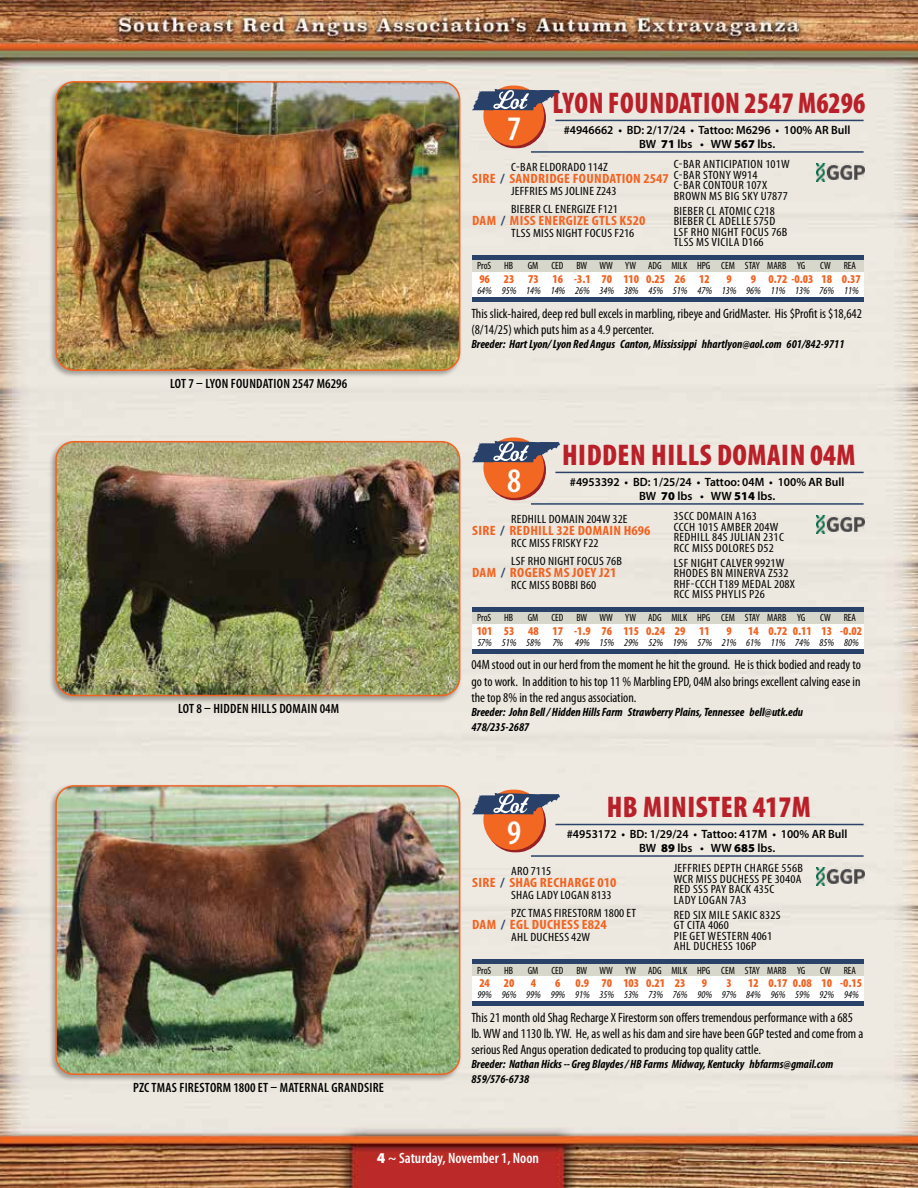
<style>
.page{position:relative;width:918px;height:1188px;background:#fff}
.page>*{position:absolute;margin:0;border:0;box-sizing:border-box;transform-origin:0 0}
.t1{font:600 condensed 34.5px "Myriad Pro";color:#fff}
.t2{font:900 condensed 30px "Myriad Pro";letter-spacing:.02em;color:#ba2029}
.t3{font:900 condensed 30px "Myriad Pro";letter-spacing:.02em;color:#ba2029;scale:.92 1}
.t4{font:600 condensed 15px "Myriad Pro";color:#fff}
.t5{font:condensed 13.5px/16.2px "Myriad Pro";color:#000}
.t6{font:700 condensed 13.5px "Myriad Pro";letter-spacing:.02em;color:#f26322;scale:1.1 1}
.t7{font:600 condensed 13.5px "Myriad Pro";letter-spacing:.02em;color:#000}
.t8{font:condensed 12px/10.5px "Myriad Pro";letter-spacing:.02em;color:#000;scale:1.1 1}
.t9{font:italic 700 condensed 12px/14.4px "Myriad Pro";color:#000}
.t10{font:600 12px/13.5px "Myriad Pro";color:#000;text-align:center}
.t11{font:900 condensed 12px "Myriad Pro";color:#f26322}
.t12{font:italic condensed 10.5px "Myriad Pro";color:#000}
.t13{font:condensed 10.5px "Myriad Pro";color:#000}
.s1{font-weight:900}
.s2{color:#29426a}
.s3{font-weight:900;font-stretch:normal}
</style>
<div class="page">
<img style="left:0;top:0;width:918px;height:1188px">
<div style="left:48px;top:79px;width:414px;height:300px;background:#000;opacity:.32"></div>
<img style="left:56px;top:82px;width:404px;height:288px">
<div style="left:55px;top:81px;width:405px;height:290px;border:2px solid #f26322;border-radius:18px"></div>
<svg style="left:485px;top:88px;width:61px;height:61px"></svg>
<div style="left:483px;top:85px;width:61px;height:61px;background:#f26722;border-radius:50%"></div>
<svg style="left:472px;top:89px;width:89px;height:21px;background:#757d92"></svg>
<div style="left:472px;top:256px;width:392px;height:16px;background:#d8d7cb"></div>
<div style="left:472px;top:272px;width:392px;height:27px;background:#fff"></div>
<hr style="left:472px;top:255px;width:392px;height:4px;background:#29426a">
<hr style="left:472px;top:297px;width:392px;height:4px;background:#29426a">
<hr style="left:531px;top:151px;width:333px;height:2px;background:#29426a">
<hr style="left:555px;top:120px;width:309px;height:1px;background:#29426a">
<img style="left:817px;top:163px;width:48px;height:19px">
<div style="left:48px;top:439px;width:414px;height:265px;background:#000;opacity:.32"></div>
<img style="left:56px;top:442px;width:404px;height:254px">
<div style="left:55px;top:441px;width:405px;height:255px;border:2px solid #f26322;border-radius:18px"></div>
<svg style="left:485px;top:440px;width:61px;height:61px"></svg>
<div style="left:483px;top:437px;width:61px;height:61px;background:#f26722;border-radius:50%"></div>
<svg style="left:472px;top:441px;width:89px;height:21px;background:#757e92"></svg>
<div style="left:472px;top:608px;width:392px;height:16px;background:#d8d7cb"></div>
<div style="left:472px;top:624px;width:392px;height:27px;background:#fff"></div>
<hr style="left:472px;top:607px;width:392px;height:4px;background:#29426a">
<hr style="left:472px;top:649px;width:392px;height:4px;background:#29426a">
<hr style="left:531px;top:503px;width:333px;height:2px;background:#29426a">
<hr style="left:555px;top:472px;width:309px;height:1px;background:#29426a">
<img style="left:817px;top:515px;width:48px;height:19px">
<div style="left:48px;top:784px;width:414px;height:299px;background:#000;opacity:.32"></div>
<img style="left:56px;top:786px;width:404px;height:288px">
<div style="left:55px;top:785px;width:405px;height:290px;border:2px solid #f26322;border-radius:18px"></div>
<svg style="left:485px;top:792px;width:61px;height:61px"></svg>
<div style="left:483px;top:789px;width:61px;height:61px;background:#f26722;border-radius:50%"></div>
<svg style="left:472px;top:793px;width:89px;height:21px;background:#767e93"></svg>
<div style="left:472px;top:961px;width:392px;height:15px;background:#d8d7cb"></div>
<div style="left:472px;top:976px;width:392px;height:27px;background:#fff"></div>
<hr style="left:472px;top:959px;width:392px;height:4px;background:#29426a">
<hr style="left:472px;top:1001px;width:392px;height:4px;background:#29426a">
<hr style="left:531px;top:855px;width:333px;height:2px;background:#29426a">
<hr style="left:555px;top:824px;width:309px;height:1px;background:#29426a">
<img style="left:817px;top:867px;width:48px;height:19px">
<h2 class="t3" style="left:552px;top:83px;width:342px">LYON FOUNDATION 2547 M6296</h2>
<h1 class="t1" style="left:507px;top:109px;width:16px">7</h1>
<p class="t10" style="left:564px;top:123px;width:288px">#4946662 • BD: 2/17/24 • Tattoo: M6296 • 100% AR Bull<br>BW <span class="s1">71</span> lbs • WW <span class="s1">567</span> lbs.</p>
<p class="t8" style="left:674px;top:159px;width:107px">C-BAR ANTICIPATION 101W<br>C-BAR STONY W914<br>C-BAR CONTOUR 107X<br>BROWN MS BIG SKY U7877</p>
<p class="t8" style="left:674px;top:206px;width:105px">BIEBER CL ATOMIC C218<br>BIEBER CL ADELLE 575D<br>LSF RHO NIGHT FOCUS 76B<br>TLSS MS VICILA D166</p>
<p class="t8" style="left:511px;top:162px;width:89px">C-BAR ELDORADO 114Z</p>
<p class="t6" style="left:472px;top:170px;width:180px">SIRE <span class="s2">/</span> SANDRIDGE FOUNDATION 2547</p>
<p class="t8" style="left:511px;top:182px;width:99px;line-height:18px">JEFFRIES MS JOLINE Z243<br>BIEBER CL ENERGIZE F121</p>
<p class="t6" style="left:472px;top:212px;width:159px">DAM <span class="s2">/</span> MISS ENERGIZE GTLS K520</p>
<p class="t8" style="left:511px;top:228px;width:114px">TLSS MISS NIGHT FOCUS F216</p>
<p class="t13" style="left:477px;top:260px;width:37px">ProS HB</p>
<p class="t13" style="left:528px;top:260px;width:279px">GM CED BW WW YW ADG MILK HPG CEM STAY MARB YG</p>
<p class="t13" style="left:820px;top:260px;width:37px">CW REA</p>
<p class="t11" style="left:479px;top:271px;width:232px">96 23 73 16 -3.1 70 110 0.25 26 12</p>
<p class="t11" style="left:726px;top:271px;width:7px">9</p>
<p class="t11" style="left:751px;top:271px;width:111px">9 0.72 -0.03 18 0.37</p>
<p class="t12" style="left:477px;top:284px;width:383px">64% 95% 14% 14% 26% 34% 38% 45% 51% 47% 13% 96% 11% 13% 76% 11%</p>
<p class="t7" style="left:170px;top:376px;width:179px">LOT 7 – LYON FOUNDATION 2547 M6296</p>
<p class="t7" style="left:178px;top:701px;width:163px">LOT 8 – HIDDEN HILLS DOMAIN 04M</p>
<p class="t7" style="left:133px;top:1080px;width:252px">PZC TMAS FIRESTORM 1800 ET – MATERNAL GRANDSIRE</p>
<p class="t5" style="left:471px;top:305px;width:392px">This slick-haired, deep red bull excels in marbling, ribeye and GridMaster. His $Profit is $18,642 (8/14/25) which puts him as a 4.9 percenter.</p>
<p class="t9" style="left:471px;top:337px;width:375px">Breeder: Hart Lyon/ Lyon Red Angus Canton, Mississippi hhartlyon@aol.com 601/842-9711</p>
<h2 class="t2" style="left:562px;top:435px;width:295px">HIDDEN HILLS DOMAIN 04M</h2>
<h1 class="t1" style="left:507px;top:461px;width:16px">8</h1>
<p class="t10" style="left:570px;top:475px;width:276px">#4953392 • BD: 1/25/24 • Tattoo: 04M • 100% AR Bull<br>BW <span class="s1">70</span> lbs • WW <span class="s1">514</span> lbs.</p>
<p class="t8" style="left:674px;top:511px;width:102px">3SCC DOMAIN A163<br>CCCH 101S AMBER 204W<br>REDHILL 84S JULIAN 231C<br>RCC MISS DOLORES D52</p>
<p class="t8" style="left:674px;top:558px;width:112px">LSF NIGHT CALVER 9921W<br>RHODES BN MINERVA Z532<br>RHF-CCCH T189 MEDAL 208X<br>RCC MISS PHYLIS P26</p>
<p class="t8" style="left:511px;top:514px;width:107px">REDHILL DOMAIN 204W 32E</p>
<p class="t6" style="left:472px;top:522px;width:164px">SIRE <span class="s2">/</span> REDHILL 32E DOMAIN H696</p>
<p class="t8" style="left:511px;top:534px;width:102px;line-height:18px">RCC MISS FRISKY F22<br>LSF RHO NIGHT FOCUS 76B</p>
<p class="t6" style="left:472px;top:564px;width:133px">DAM <span class="s2">/</span> ROGERS MS JOEY J21</p>
<p class="t8" style="left:511px;top:580px;width:79px">RCC MISS BOBBI B60</p>
<p class="t13" style="left:477px;top:612px;width:37px">ProS HB</p>
<p class="t13" style="left:528px;top:612px;width:279px">GM CED BW WW YW ADG MILK HPG CEM STAY MARB YG</p>
<p class="t13" style="left:820px;top:612px;width:37px">CW REA</p>
<p class="t11" style="left:477px;top:623px;width:235px">101 53 48 17 -1.9 76 115 0.24 29 11</p>
<p class="t11" style="left:726px;top:623px;width:7px">9</p>
<p class="t11" style="left:748px;top:623px;width:116px">14 0.72 0.11 13 -0.02</p>
<p class="t12" style="left:477px;top:636px;width:383px">57% 51% 58% 7% 49% 15% 29% 52% 19% 57% 21% 61% 11% 74% 85% 80%</p>
<p class="t5" style="left:471px;top:657px;width:391px;text-align:justify">04M stood out in our herd from the moment he hit the ground. He is thick bodied and ready to go to work. In addition to his top 11 % Marbling EPD, 04M also brings excellent calving ease in the top 8% in the red angus association.</p>
<p class="t9" style="left:471px;top:705px;width:333px">Breeder: John Bell / Hidden Hills Farm Strawberry Plains, Tennessee bell@utk.edu<br>478/235-2687</p>
<h2 class="t2" style="left:607px;top:787px;width:206px">HB MINISTER 417M</h2>
<h1 class="t1" style="left:507px;top:813px;width:16px">9</h1>
<p class="t10" style="left:567px;top:827px;width:282px">#4953172 • BD: 1/29/24 • Tattoo: 417M • 100% AR Bull<br>BW <span class="s1">89</span> lbs • WW <span class="s1">685</span> lbs.</p>
<p class="t8" style="left:674px;top:863px;width:119px">JEFFRIES DEPTH CHARGE 556B<br>WCR MISS DUCHESS PE 3040A<br>RED SSS PAY BACK 435C<br>LADY LOGAN 7A3</p>
<p class="t8" style="left:674px;top:910px;width:99px">RED SIX MILE SAKIC 832S<br>GT CITA 4060<br>PIE GET WESTERN 4061<br>AHL DUCHESS 106P</p>
<p class="t8" style="left:511px;top:866px;width:38px">ARO 7115</p>
<p class="t6" style="left:472px;top:875px;width:133px">SIRE <span class="s2">/</span> SHAG RECHARGE 010</p>
<p class="t8" style="left:511px;top:886px;width:115px;line-height:18px">SHAG LADY LOGAN 8133<br>PZC TMAS FIRESTORM 1800 ET</p>
<p class="t6" style="left:472px;top:917px;width:124px">DAM <span class="s2">/</span> EGL DUCHESS E824</p>
<p class="t8" style="left:511px;top:932px;width:73px">AHL DUCHESS 42W</p>
<p class="t13" style="left:477px;top:964px;width:37px">ProS HB</p>
<p class="t13" style="left:528px;top:964px;width:279px">GM CED BW WW YW ADG MILK HPG CEM STAY MARB YG</p>
<p class="t13" style="left:820px;top:964px;width:37px">CW REA</p>
<p class="t11" style="left:479px;top:975px;width:37px">24 20</p>
<p class="t11" style="left:531px;top:975px;width:7px">4</p>
<p class="t11" style="left:555px;top:975px;width:132px">6 0.9 70 103 0.21 23</p>
<p class="t11" style="left:702px;top:975px;width:7px">9</p>
<p class="t11" style="left:726px;top:975px;width:7px">3</p>
<p class="t11" style="left:748px;top:975px;width:116px">12 0.17 0.08 10 -0.15</p>
<p class="t12" style="left:477px;top:988px;width:383px">99% 96% 99% 99% 91% 35% 53% 73% 76% 90% 97% 84% 96% 59% 92% 94%</p>
<p class="t5" style="left:471px;top:1009px;width:393px">This 21 month old Shag Recharge X Firestorm son offers tremendous performance with a 685 lb. WW and 1130 lb. YW. He, as well as his dam and sire have been GGP tested and come from a serious Red Angus operation dedicated to producing top quality cattle.</p>
<p class="t9" style="left:471px;top:1057px;width:363px">Breeder: Nathan Hicks -- Greg Blaydes / HB Farms Midway, Kentucky hbfarms@gmail.com<br>859/576-6738</p>
<p class="t4" style="left:377px;top:1150px;width:164px"><span class="s3">4</span> ~ Saturday, November 1, Noon</p>
</div>
